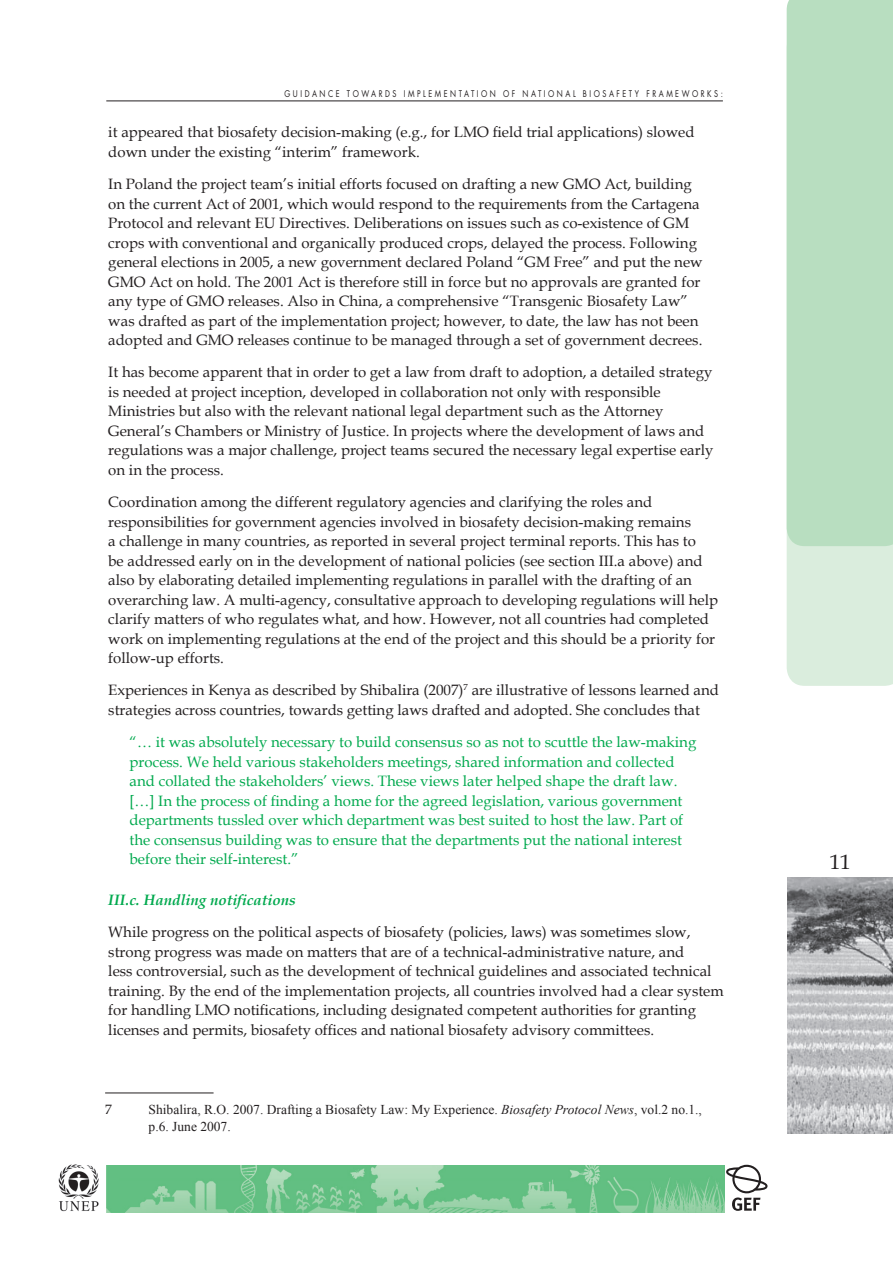
<style>
.page{position:relative;width:893px;height:1263px;background:#fff}
.page>*{position:absolute;margin:0;border:0;box-sizing:border-box;transform-origin:0 0}
.t1{font:21px "Book Antiqua";color:#231f20}
.t2{font:15px/19.5px "Book Antiqua";color:#231f20}
.t3{font:15px/19.5px "Book Antiqua";color:#00a94e}
.t4{font:italic 700 15px "Book Antiqua";color:#00a94e}
.t5{font:13.5px/16.2px "Times New Roman";color:#231f20}
.t6{font:13.5px "Book Antiqua";color:#231f20}
.t7{font:9px "Futura";letter-spacing:.35em;color:#231f20;scale:.8 1}
.s1{font-style:italic}
</style>
<div class="page">
<img style="left:787px;top:877px;width:106px;height:257px">
<div style="left:787px;top:546px;width:106px;height:140px;background:#daeddd"></div>
<div style="left:787px;top:0;width:106px;height:546px;background:#b8dec0"></div>
<hr style="left:106px;top:101px;width:617px;height:1px;background:#231f20">
<svg style="left:726px;top:1165px;width:41px;height:46px"></svg>
<img style="left:58px;top:1164px;width:41px;height:47px">
<img style="left:106px;top:1165px;width:618px;height:47px">
<hr style="left:105px;top:1093px;width:109px;height:1px;background:#231f20">
<p class="t7" style="left:285px;top:88px;width:549px">GUIDANCE TOWARDS IMPLEMENTATION OF N ATIONAL BIOSAFETY F RAMEWORKS:</p>
<p class="t2" style="left:108px;top:122px;width:588px">it appeared that biosafety decision-making (e.g., for LMO field trial applications) slowed down under the existing “interim” framework.</p>
<p class="t2" style="left:108px;top:174px;width:596px">In Poland the project team’s initial efforts focused on drafting a new GMO Act, building on the current Act of 2001, which would respond to the requirements from the Cartagena Protocol and relevant EU Directives. Deliberations on issues such as co-existence of GM crops with conventional and organically produced crops, delayed the process. Following general elections in 2005, a new government declared Poland “GM Free” and put the new GMO Act on hold. The 2001 Act is therefore still in force but no approvals are granted for any type of GMO releases. Also in China, a comprehensive “Transgenic Biosafety Law” was drafted as part of the implementation project; however, to date, the law has not been adopted and GMO releases continue to be managed through a set of government decrees.</p>
<p class="t2" style="left:108px;top:362px;width:606px">It has become apparent that in order to get a law from draft to adoption, a detailed strategy is needed at project inception, developed in collaboration not only with responsible Ministries but also with the relevant national legal department such as the Attorney General’s Chambers or Ministry of Justice. In projects where the development of laws and regulations was a major challenge, project teams secured the necessary legal expertise early on in the process.</p>
<p class="t2" style="left:108px;top:492px;width:611px">Coordination among the different regulatory agencies and clarifying the roles and responsibilities for government agencies involved in biosafety decision-making remains<br>a challenge in many countries, as reported in several project terminal reports. This has to<br>be addressed early on in the development of national policies (see section III.a above) and also by elaborating detailed implementing regulations in parallel with the drafting of an overarching law. A multi-agency, consultative approach to developing regulations will help clarify matters of who regulates what, and how. However, not all countries had completed work on implementing regulations at the end of the project and this should be a priority for follow-up efforts.</p>
<p class="t2" style="left:108px;top:680px;width:612px">Experiences in Kenya as described by Shibalira (2007)<sup>7</sup> are illustrative of lessons learned and strategies across countries, towards getting laws drafted and adopted. She concludes that</p>
<p class="t3" style="left:130px;top:732px;width:568px">“… it was absolutely necessary to build consensus so as not to scuttle the law-making process. We held various stakeholders meetings, shared information and collected and collated the stakeholders’ views. These views later helped shape the draft law. […] In the process of finding a home for the agreed legislation, various government departments tussled over which department was best suited to host the law. Part of the consensus building was to ensure that the departments put the national interest before their self-interest.”</p>
<p class="t4" style="left:108px;top:891px;width:189px">III.c. Handling notifications</p>
<p class="t2" style="left:108px;top:922px;width:617px">While progress on the political aspects of biosafety (policies, laws) was sometimes slow, strong progress was made on matters that are of a technical-administrative nature, and<br>less controversial, such as the development of technical guidelines and associated technical training. By the end of the implementation projects, all countries involved had a clear system for handling LMO notifications, including designated competent authorities for granting licenses and permits, biosafety offices and national biosafety advisory committees.</p>
<p class="t6" style="left:105px;top:1100px;width:8px">7</p>
<p class="t5" style="left:149px;top:1101px;width:555px">Shibalira, R.O. 2007. Drafting a Biosafety Law: My Experience. <span class="s1">Biosafety Protocol News</span>, vol.2 no.1., p.6. June 2007.</p>
<h1 class="t1" style="left:830px;top:847px;width:22px">11</h1>
</div>
